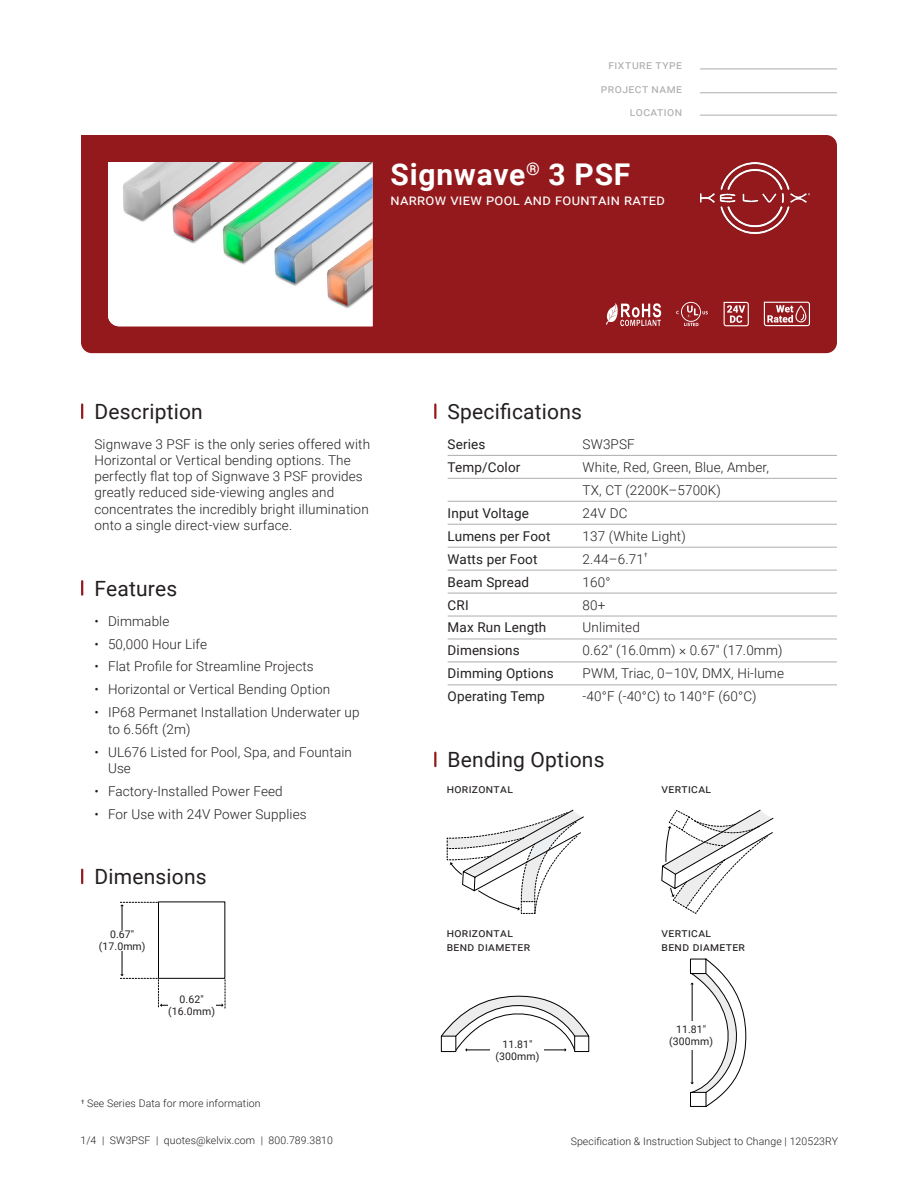
<style>
.page{position:relative;width:918px;height:1188px;background:#fff}
.page>*{position:absolute;margin:0;border:0;box-sizing:border-box;transform-origin:0 0}
.Title__Banner{font:700 30px "Roboto";letter-spacing:.025em;color:#fff}
.Section_Header{font:21px "Roboto";letter-spacing:.01em;color:#231f20}
.Subtitle__Banner{font:15px "Roboto";letter-spacing:.02em;color:#fff}
.Description{font:300 13.5px/16.2px "Roboto";letter-spacing:.01em;color:#231f20}
.Specifications_Table{font:300 13.5px "Roboto";letter-spacing:.01em;color:#231f20}
.Specifications_Table-2{font:13.5px "Roboto";letter-spacing:.01em;color:#231f20}
.Specifications_Table__First_Row{font:13.5px "Roboto";letter-spacing:.01em;color:#231f20}
.Specifications_Table__First_Row-2{font:300 13.5px "Roboto";letter-spacing:.01em;color:#231f20}
.Body{font:12px/13.5px "Roboto";letter-spacing:.03em;color:#231f20}
.PCB__Title{font:12px "Roboto";letter-spacing:.045em;color:#aeadad}
.t1{font:300 10.5px "Roboto";letter-spacing:.01em;color:#231f20}
.CAD_s__copy{font:10.5px "Roboto";letter-spacing:.01em;color:#231f20}
.Specifications_Table-3{font:6.15px "Roboto";color:#231f20}
</style>
<div class="page">
<div style="left:81px;top:135px;width:756px;height:218px;background:#93191d"></div>
<img style="left:108px;top:162px;width:265px;height:164px">
<hr style="left:700px;top:69px;width:137px;height:1px;background:#aeadad">
<hr style="left:700px;top:92px;width:137px;height:1px;background:#aeadad">
<hr style="left:700px;top:115px;width:137px;height:1px;background:#aeadad">
<img style="left:700px;top:162px;width:110px;height:71px">
<svg style="left:676px;top:302px;width:32px;height:24px"></svg>
<svg style="left:724px;top:302px;width:25px;height:24px"></svg>
<svg style="left:81px;top:581px;width:2px;height:14px"></svg>
<svg style="left:434px;top:405px;width:2px;height:13px"></svg>
<hr style="left:448px;top:455px;width:389px;height:1px;background:#aeadad">
<hr style="left:448px;top:478px;width:389px;height:1px;background:#aeadad">
<hr style="left:448px;top:501px;width:389px;height:1px;background:#aeadad">
<hr style="left:448px;top:524px;width:389px;height:1px;background:#aeadad">
<hr style="left:448px;top:547px;width:389px;height:1px;background:#aeadad">
<hr style="left:448px;top:570px;width:389px;height:1px;background:#aeadad">
<hr style="left:448px;top:593px;width:389px;height:1px;background:#aeadad">
<hr style="left:448px;top:616px;width:389px;height:1px;background:#aeadad">
<hr style="left:448px;top:639px;width:389px;height:1px;background:#aeadad">
<hr style="left:448px;top:662px;width:389px;height:1px;background:#aeadad">
<hr style="left:448px;top:685px;width:389px;height:1px;background:#aeadad">
<svg style="left:81px;top:405px;width:2px;height:13px"></svg>
<svg style="left:81px;top:870px;width:2px;height:13px"></svg>
<svg style="left:434px;top:753px;width:2px;height:13px"></svg>
<svg style="left:605px;top:302px;width:56px;height:24px"></svg>
<svg style="left:764px;top:302px;width:46px;height:24px"></svg>
<svg style="left:441px;top:995px;width:148px;height:57px"></svg>
<svg style="left:120px;top:902px;width:106px;height:106px"></svg>
<div style="left:168px;top:995px;width:47px;height:20px;background:#fff"></div>
<svg style="left:447px;top:810px;width:137px;height:104px"></svg>
<svg style="left:661px;top:810px;width:112px;height:297px"></svg>
<p class="PCB__Title" style="left:608px;top:57px;width:75px">fixture type</p>
<p class="PCB__Title" style="left:601px;top:80px;width:83px">project name</p>
<p class="PCB__Title" style="left:630px;top:103px;width:54px">location</p>
<p class="Title__Banner" style="left:391px;top:153px;width:241px">Signwave<sup>®</sup> 3 PSF</p>
<p class="Subtitle__Banner" style="left:391px;top:189px;width:276px">narrow view pool and fountain rated</p>
<p class="Section_Header" style="left:94px;top:397px;width:110px">Description</p>
<p class="Description" style="left:94px;top:435px;width:277px">Signwave 3 PSF is the only series offered with Horizontal or Vertical bending options. The perfectly flat top of Signwave 3 PSF provides greatly reduced side-viewing angles and concentrates the incredibly bright illumination onto a single direct-view surface.</p>
<p class="Section_Header" style="left:94px;top:574px;width:84px">Features</p>
<p class="Description" style="left:94px;top:612px;width:76px">• Dimmable</p>
<p class="Description" style="left:94px;top:635px;width:114px">• 50,000 Hour Life</p>
<p class="Description" style="left:94px;top:658px;width:221px">• Flat Profile for Streamline Projects</p>
<p class="Description" style="left:94px;top:681px;width:237px">• Horizontal or Vertical Bending Option</p>
<p class="Description" style="left:108px;top:704px;width:253px;text-indent:-14px">• IP68 Permanet Installation Underwater up to 6.56ft (2m)</p>
<p class="Description" style="left:108px;top:743px;width:245px;text-indent:-14px">• UL676 Listed for Pool, Spa, and Fountain<br>Use</p>
<p class="Description" style="left:94px;top:782px;width:190px">• Factory-Installed Power Feed</p>
<p class="Description" style="left:94px;top:805px;width:214px">• For Use with 24V Power Supplies</p>
<p class="Section_Header" style="left:94px;top:862px;width:114px">Dimensions</p>
<p class="CAD_s__copy" style="left:110px;top:927px;width:26px">0.67″</p>
<p class="CAD_s__copy" style="left:99px;top:939px;width:48px">(17.0mm)</p>
<p class="CAD_s__copy" style="left:180px;top:992px;width:26px">0.62″</p>
<p class="CAD_s__copy" style="left:168px;top:1004px;width:48px">(16.0mm)</p>
<p class="t1" style="left:81px;top:1096px;width:181px"><sup>†</sup> See Series Data for more information</p>
<p class="Section_Header" style="left:448px;top:397px;width:136px">Specifications</p>
<p class="Specifications_Table__First_Row" style="left:448px;top:435px;width:39px">Series</p>
<p class="Specifications_Table__First_Row-2" style="left:583px;top:435px;width:54px">SW3PSF</p>
<p class="Specifications_Table-2" style="left:448px;top:458px;width:74px">Temp/Color</p>
<p class="Specifications_Table" style="left:583px;top:458px;width:188px">White, Red, Green, Blue, Amber,</p>
<p class="Specifications_Table" style="left:583px;top:481px;width:140px">TX, CT (2200K–5700K)</p>
<p class="Specifications_Table-2" style="left:448px;top:503px;width:83px">Input Voltage</p>
<p class="Specifications_Table" style="left:583px;top:503px;width:46px">24V DC</p>
<p class="Specifications_Table-2" style="left:448px;top:526px;width:104px">Lumens per Foot</p>
<p class="Specifications_Table" style="left:583px;top:526px;width:105px">137 (White Light)</p>
<p class="Specifications_Table-2" style="left:448px;top:549px;width:91px">Watts per Foot</p>
<p class="Specifications_Table" style="left:583px;top:549px;width:63px">2.44–6.71</p>
<p class="Specifications_Table-3" style="left:644px;top:551px;width:5px">†</p>
<p class="Specifications_Table-2" style="left:448px;top:572px;width:83px">Beam Spread</p>
<p class="Specifications_Table" style="left:583px;top:572px;width:29px">160°</p>
<p class="Specifications_Table-2" style="left:448px;top:595px;width:23px">CRI</p>
<p class="Specifications_Table" style="left:583px;top:595px;width:24px">80+</p>
<p class="Specifications_Table-2" style="left:448px;top:618px;width:100px">Max Run Length</p>
<p class="Specifications_Table" style="left:583px;top:618px;width:59px">Unlimited</p>
<p class="Specifications_Table-2" style="left:448px;top:641px;width:74px">Dimensions</p>
<p class="Specifications_Table" style="left:583px;top:641px;width:201px">0.62" (16.0mm) × 0.67" (17.0mm)</p>
<p class="Specifications_Table-2" style="left:448px;top:664px;width:107px">Dimming Options</p>
<p class="Specifications_Table" style="left:583px;top:664px;width:203px">PWM, Triac, 0–10V, DMX, Hi-lume</p>
<p class="Specifications_Table-2" style="left:448px;top:687px;width:99px">Operating Temp</p>
<p class="Specifications_Table" style="left:583px;top:687px;width:175px">-40°F (-40°C) to 140°F (60°C)</p>
<p class="Section_Header" style="left:448px;top:745px;width:158px">Bending Options</p>
<p class="Body" style="left:447px;top:782px;width:68px">horizontal</p>
<p class="Body" style="left:447px;top:926px;width:85px">horizontal bend diameter</p>
<p class="Body" style="left:662px;top:782px;width:51px">vertical</p>
<p class="Body" style="left:662px;top:926px;width:85px">vertical<br>bend diameter</p>
<p class="CAD_s__copy" style="left:676px;top:1022px;width:32px">11.81″</p>
<p class="CAD_s__copy" style="left:502px;top:1037px;width:32px">11.81″</p>
<p class="CAD_s__copy" style="left:669px;top:1034px;width:45px">(300mm)</p>
<p class="CAD_s__copy" style="left:496px;top:1049px;width:45px">(300mm)</p>
<p class="t1" style="left:80px;top:1133px;width:254px">1/4 | SW3PSF | quotes@kelvix.com | 800.789.3810</p>
<p class="t1" style="left:571px;top:1134px;width:269px">Specification &amp; Instruction Subject to Change | 120523RY</p>
</div>
